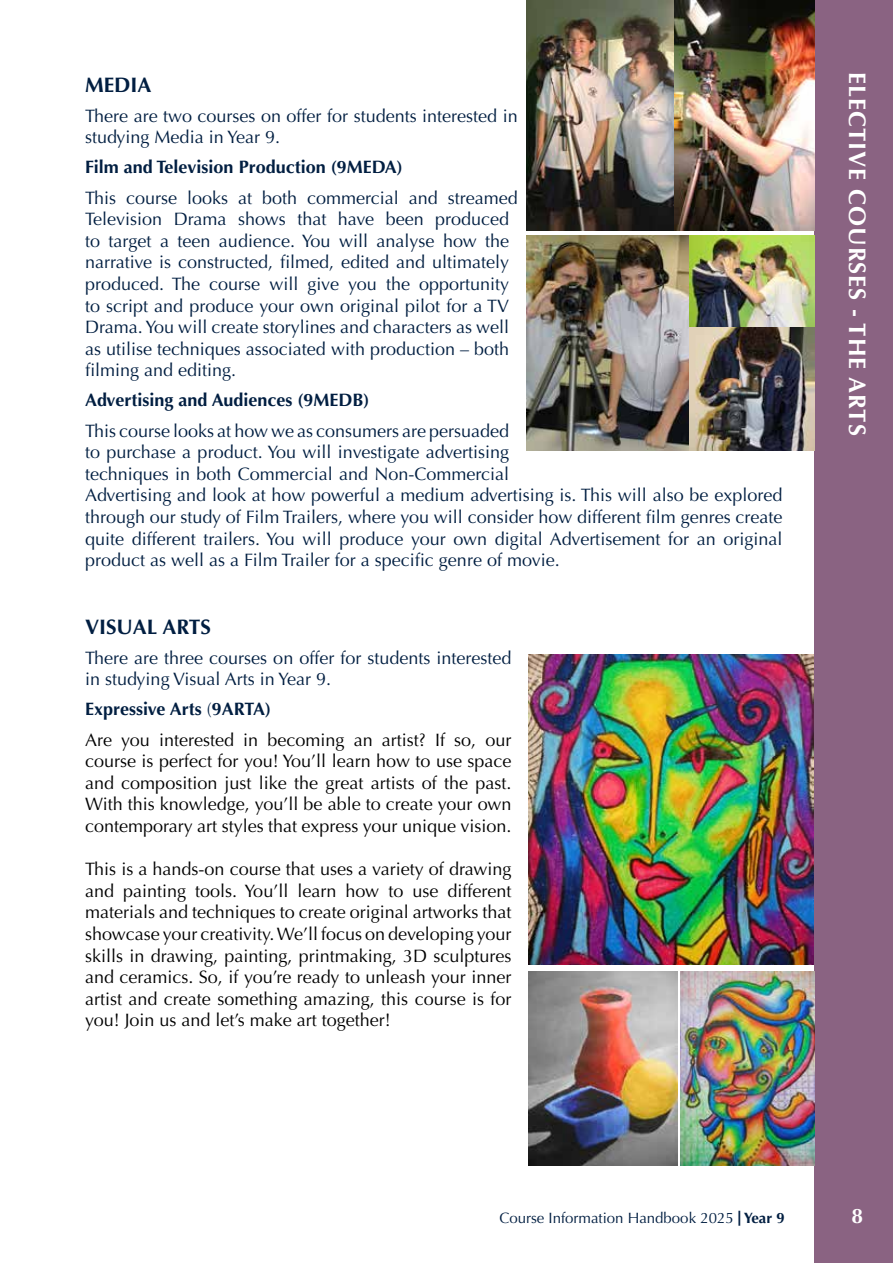
<style>
.page{position:relative;width:893px;height:1263px;background:#fff}
.page>*{position:absolute;margin:0;border:0;box-sizing:border-box;transform-origin:0 0}
.t1{font:700 24px "Optima";letter-spacing:.04em;color:#fff}
.t2{font:700 21px "Optima";color:#011e41}
.t3{font:700 21px "Optima";color:#fff}
.t4{font:18px/21.6px "Optima";color:#011e41}
.t5{font:18px/21.6px "Optima";color:#000;text-align:justify}
.t6{font:700 18px "Optima";color:#011e41}
.t7{font:15px "Optima";color:#011e41}
.s1{font-weight:700;color:#011e41}
.s2{color:#011e41}
.s3{font-weight:900}
.s4{font-weight:700}
</style>
<div class="page">
<div style="left:815px;top:0;width:78px;height:1263px;background:#8a6382"></div>
<img style="left:526px;top:235px;width:289px;height:216px">
<img style="left:673px;top:0;width:142px;height:230px">
<img style="left:526px;top:0;width:147px;height:230px">
<img style="left:528px;top:654px;width:286px;height:310px">
<img style="left:681px;top:971px;width:134px;height:195px">
<img style="left:528px;top:971px;width:149px;height:195px">
<p class="t2" style="left:85px;top:72px;width:68px">MEDIA</p>
<p class="t4" style="left:85px;top:105px;width:434px">There are two courses on offer for students interested in studying Media in Year 9.</p>
<p class="t6" style="left:85px;top:157px;width:319px">Film and Television Production (9MEDA)</p>
<p class="t4" style="left:85px;top:187px;width:434px">This course looks at both commercial and streamed Television Drama shows that have been produced to target a teen audience. You will analyse how the narrative is constructed, filmed, edited and ultimately produced. The course will give you the opportunity to script and produce your own original pilot for a TV Drama. You will create storylines and characters as well as utilise techniques associated with production – both filming and editing.</p>
<p class="t6" style="left:85px;top:390px;width:286px">Advertising and Audiences (9MEDB)</p>
<p class="t4" style="left:85px;top:420px;width:699px">This course looks at how we as consumers are persuaded<br>to purchase a product. You will investigate advertising<br>techniques in both Commercial and Non-Commercial<br>Advertising and look at how powerful a medium advertising is. This will also be explored through our study of Film Trailers, where you will consider how different film genres create quite different trailers. You will produce your own digital Advertisement for an original product as well as a Film Trailer for a specific genre of movie.</p>
<p class="t2" style="left:85px;top:614px;width:128px">VISUAL ARTS</p>
<p class="t4" style="left:85px;top:647px;width:428px">There are three courses on offer for students interested in studying Visual Arts in Year 9.</p>
<p class="t5" style="left:85px;top:694px;width:428px;line-height:30.2px"><span class="s1">Expressive Arts</span> <span class="s2">(</span><span class="s1">9ARTA)<br></span>Are you interested in becoming an artist? If so, our</p>
<p class="t5" style="left:85px;top:750px;width:428px">course is perfect for you! You’ll learn how to use space and composition just like the great artists of the past.<br>With this knowledge, you’ll be able to create your own contemporary art styles that express your unique vision.</p>
<p class="t5" style="left:85px;top:858px;width:428px">This is a hands-on course that uses a variety of drawing and painting tools. You’ll learn how to use different materials and techniques to create original artworks that showcase your creativity. We’ll focus on developing your skills in drawing, painting, printmaking, 3D sculptures and ceramics. So, if you’re ready to unleash your inner artist and create something amazing, this course is for you! Join us and let’s make art together!</p>
<h1 class="t1" style="left:871px;top:72px;width:171px;rotate:90deg">SUBJECT AREA</h1>
<h1 class="t1" style="left:871px;top:72px;width:365px;rotate:90deg">ELECTIVE COURSES - THE ARTS</h1>
<p class="t7" style="left:499px;top:1209px;width:287px">Course Information Handbook 2025 <span class="s3">|</span> <span class="s4">Year 9</span></p>
<p class="t3" style="left:851px;top:1204px;width:13px">8</p>
</div>
